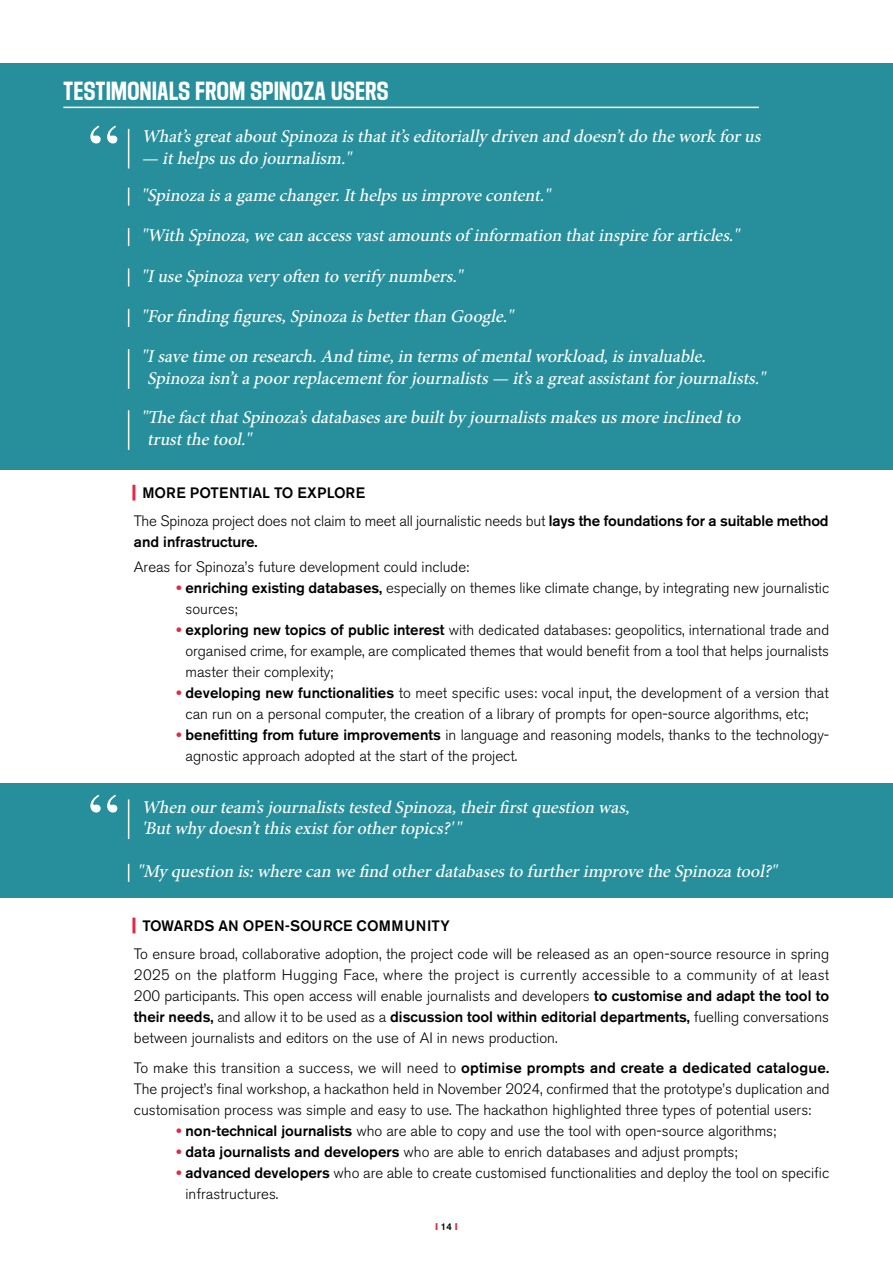
<style>
.page{position:relative;width:893px;height:1263px;background:#fff}
.page>*{position:absolute;margin:0;border:0;box-sizing:border-box;transform-origin:0 0}
.t1{font:700 semi-condensed 22.5px "Media Sans";letter-spacing:.05em;color:#fff}
.t2{font:italic 500 18px/21.6px "Minion Pro";letter-spacing:-.01em;color:#fff}
.t3{font:300 15px/21px "Akzidenz Grotesk BE";color:#000}
.t4{font:500 15px/28px "Akzidenz Grotesk BE";color:#000}
.t5{font:700 9.75px "Akzidenz Grotesk BE";color:#e62645}
.s1{font-weight:300}
.s2{font-weight:700;color:#e62645}
.s3{font-weight:500}
.s4{font-weight:500;color:#000}
</style>
<div class="page">
<hr style="left:132px;top:485px;width:3px;height:15px;background:#e62645">
<hr style="left:132px;top:917px;width:3px;height:16px;background:#e62645">
<div style="left:0;top:64px;width:893px;height:406px;background:#268f9b"></div>
<div style="left:0;top:783px;width:893px;height:115px;background:#268f9b"></div>
<hr style="left:63px;top:107px;width:696px;height:1px;background:#fff">
<hr style="left:128px;top:129px;width:1px;height:39px;background:#fff">
<svg style="left:90px;top:126px;width:27px;height:17px"></svg>
<svg style="left:128px;top:188px;width:1px;height:18px"></svg>
<hr style="left:128px;top:799px;width:1px;height:40px;background:#fff">
<svg style="left:90px;top:795px;width:27px;height:17px"></svg>
<svg style="left:128px;top:228px;width:1px;height:18px"></svg>
<svg style="left:128px;top:268px;width:1px;height:18px"></svg>
<svg style="left:128px;top:309px;width:1px;height:18px"></svg>
<svg style="left:128px;top:864px;width:1px;height:18px"></svg>
<hr style="left:128px;top:349px;width:1px;height:40px;background:#fff">
<hr style="left:128px;top:410px;width:1px;height:40px;background:#fff">
<h1 class="t1" style="left:64px;top:78px;width:326px">TESTIMONIALS FROM SPINOZA USERS</h1>
<p class="t2" style="left:142px;top:125px;width:625px">What’sgreataboutSpinozaisthatit’seditoriallydriven and doesn’tdo thework forus</p>
<p class="t2" style="left:141px;top:139px;width:415px;line-height:37.2px">— ithelpsusdo journalism." "Spinozaisagamechanger.Ithelpsusimprovecontent."</p>
<p class="t2" style="left:141px;top:225px;width:604px">"With Spinoza,wecan accessvastamountsof information thatinspireforarticles."</p>
<p class="t2" style="left:141px;top:265px;width:328px">"IuseSpinozaveryoften to verifynumbers."</p>
<p class="t2" style="left:141px;top:305px;width:378px">"Forfindingfigures,Spinozaisbetterthan Google."</p>
<p class="t2" style="left:147px;top:346px;width:624px;text-indent:-6px">"Isavetimeon research.And time,in termsof mentalworkload,isinvaluable.<br>Spinozaisn’tapoorreplacementforj ournalists— it’sagreatassistantforj ournalists."</p>
<p class="t2" style="left:147px;top:407px;width:599px;text-indent:-6px">"ThefactthatSpinoza’sdatabasesarebuiltbyj ournalistsmakesusmoreinclined to trustthetool."</p>
<p class="t4" style="left:134px;top:479px;width:696px;text-indent:9px">MORE POTENTIAL TO EXPLORE<br><span class="s1">The Spinoza project does not claim to meet all journalistic needs but</span> lays the foundations for a suitable method</p>
<p class="t4" style="left:134px;top:528px;width:125px">and infrastructure.</p>
<p class="t3" style="left:134px;top:557px;width:337px">Areas for Spinoza’s future development could include:</p>
<p class="t3" style="left:186px;top:578px;width:645px;text-indent:-9px"><span class="s2">•</span> <span class="s3">enriching existing databases,</span> especially on themes like climate change, by integrating new journalistic sources;</p>
<p class="t3" style="left:186px;top:620px;width:645px;text-align:justify;text-indent:-9px"><span class="s2">•</span> <span class="s3">exploring new topics of public interest</span> with dedicated databases: geopolitics, international trade and organised crime, for example, are complicated themes that would benefit from a tool that helps journalists master their complexity;</p>
<p class="t3" style="left:186px;top:683px;width:645px;text-indent:-9px"><span class="s2">•</span> <span class="s3">developing new functionalities</span> to meet specific uses: vocal input, the development of a version that can run on a personal computer, the creation of a library of prompts for open-source algorithms, etc;</p>
<p class="t3" style="left:186px;top:725px;width:645px;text-indent:-9px"><span class="s2">•</span> <span class="s3">benefitting from future improvements</span> in language and reasoning models, thanks to the technology&shy;agnostic approach adopted at the start of the project.</p>
<p class="t2" style="left:142px;top:796px;width:494px">When ourteam’sj ournaliststested Spinoza,theirfirstquestion was, 'Butwhydoesn’tthisexistforothertopics?'"</p>
<p class="t2" style="left:137px;top:860px;width:646px">"Myquestion is:wherecan wefind otherdatabasesto furtherimprovetheSpinozatool?"</p>
<p class="t4" style="left:142px;top:912px;width:309px">TOWARDS AN OPEN-SOURCE COMMUNITY</p>
<p class="t3" style="left:134px;top:944px;width:697px;text-align:justify">To ensure broad, collaborative adoption, the project code will be released as an open-source resource in spring 2025 on the platform Hugging Face, where the project is currently accessible to a community of at least 200 participants. This open access will enable journalists and developers <span class="s3">to customise and adapt the tool to their needs,</span> and allow it to be used as a <span class="s3">discussion tool within editorial departments,</span> fuelling conversations between journalists and editors on the use of AI in news production.</p>
<p class="t3" style="left:134px;top:1057px;width:697px;text-align:justify">To make this transition a success, we will need to <span class="s3">optimise prompts and create a dedicated catalogue.<br></span>The project’s final workshop, a hackathon held in November 2024, confirmed that the prototype’s duplication and customisation process was simple and easy to use. The hackathon highlighted three types of potential users:</p>
<p class="t3" style="left:176px;top:1120px;width:601px"><span class="s2">•</span> <span class="s3">non-technical journalists</span> who are able to copy and use the tool with open-source algorithms;</p>
<p class="t3" style="left:176px;top:1141px;width:562px"><span class="s2">•</span> <span class="s3">data journalists and developers</span> who are able to enrich databases and adjust prompts;</p>
<p class="t3" style="left:186px;top:1162px;width:645px;text-indent:-9px"><span class="s2">•</span> <span class="s3">advanced developers</span> who are able to create customised functionalities and deploy the tool on specific infrastructures.</p>
<p class="t5" style="left:435px;top:1221px;width:24px">I <span class="s4">14</span> I</p>
</div>
